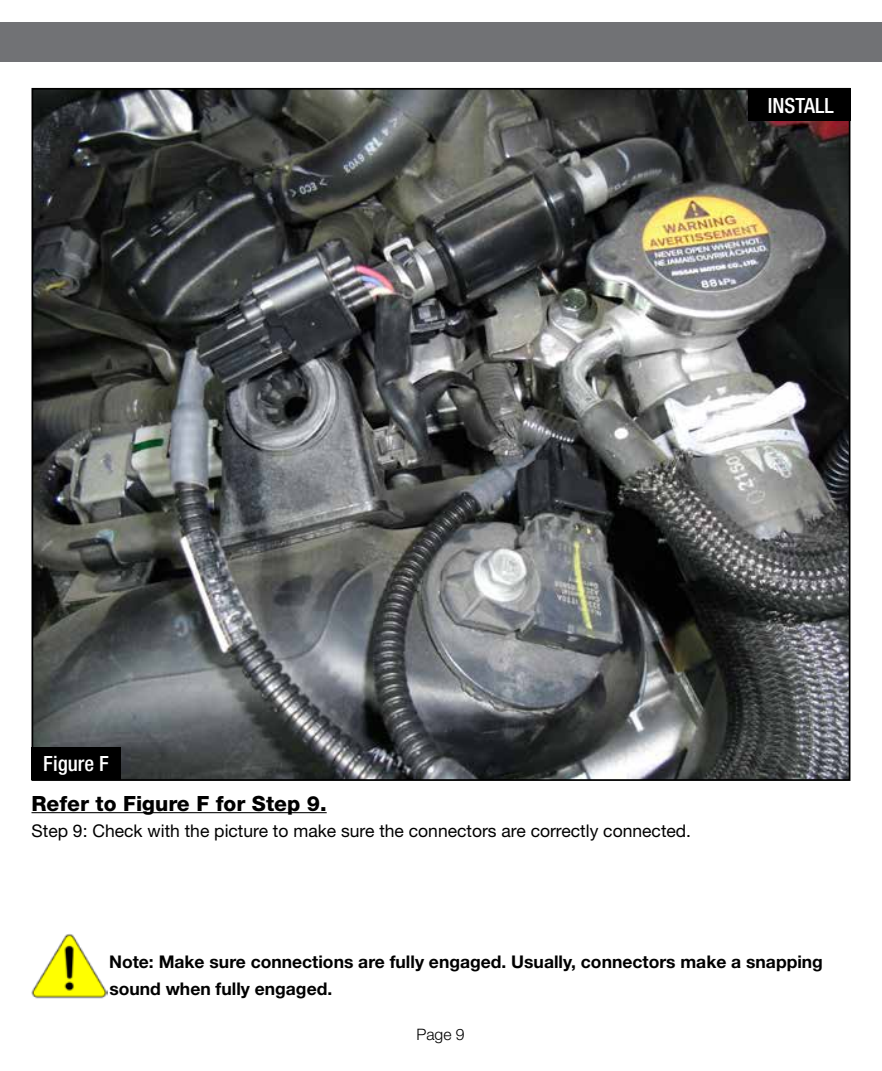
<style>
.page{position:relative;width:882px;height:1071px;background:#fff}
.page>*{position:absolute;margin:0;border:0;box-sizing:border-box;transform-origin:0 0}
.t1{font:800 21px "Helvetica Neue";color:#000}
.t2{font:500 condensed 21px "Helvetica Neue";color:#fff}
.t3{font:700 17.5px/26.2px "Helvetica Neue";color:#000}
.t4{font:17.5px "Helvetica Neue";color:#000}
.t5{font:300 15.75px "Helvetica Neue";color:#000}
</style>
<div class="page">
<div style="left:0;top:23px;width:882px;height:39px;background:#717275"></div>
<hr style="left:32px;top:812px;width:295px;height:1px;background:#000">
<img style="left:35px;top:91px;width:812px;height:687px">
<div style="left:32px;top:747px;width:89px;height:33px;background:#000"></div>
<div style="left:748px;top:88px;width:102px;height:33px;background:#000"></div>
<img style="left:32px;top:934px;width:75px;height:65px">
<p class="t2" style="left:768px;top:93px;width:67px">INSTALL</p>
<p class="t2" style="left:43px;top:751px;width:67px">Figure F</p>
<p class="t1" style="left:32px;top:791px;width:297px">Refer to Figure F for Step 9.</p>
<p class="t4" style="left:32px;top:820px;width:661px">Step 9: Check with the picture to make sure the connectors are correctly connected.</p>
<p class="t3" style="left:109px;top:949px;width:715px">Note: Make sure connections are fully engaged. Usually, connectors make a snapping sound when fully engaged.</p>
<p class="t5" style="left:416px;top:1024px;width:50px">Page 9</p>
</div>
